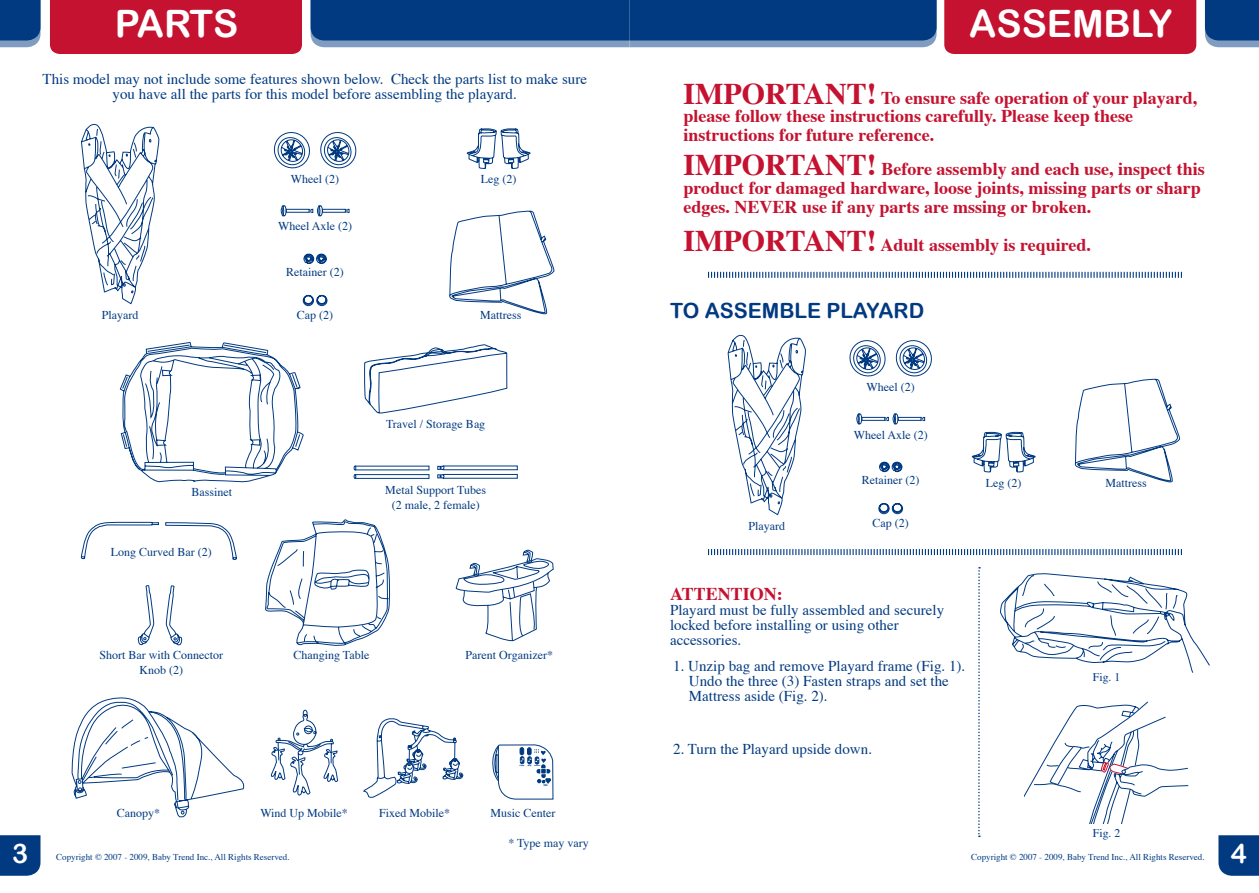
<style>
.page{position:relative;width:1259px;height:893px;background:#fff}
.page>*{position:absolute;margin:0;border:0;box-sizing:border-box;transform-origin:0 0}
.t1{font:37.8px "Arial Rounded MT Bold";color:#fff}
.t2{font:27px "Arial Rounded MT Bold";color:#fff}
.t3{font:21px "Arial Rounded MT Bold";color:#013a81}
.t4{font:700 18px/18.9px "Times";color:#c41230}
.t5{font:15px/15px "Times";color:#013a81}
.t6{font:12px/14.4px "Times";color:#013a81;text-align:center}
.t7{font:11.7px "Times";color:#013a81}
.t8{font:9px "Times";color:#013a81}
.t9{font:700 2.1px "Myriad";color:#013a81}
.t10{font:700 1.8px/1.5px "Myriad";color:#013a81}
.s1{font-size:30px}
</style>
<div class="page">
<div style="left:50px;top:0;width:252px;height:54px;background:#c41230"></div>
<svg style="left:0;top:0;width:40px;height:47px"></svg>
<div style="left:0;top:835px;width:40px;height:41px;background:#013a81"></div>
<div style="left:944px;top:0;width:252px;height:54px;background:#c41230"></div>
<svg style="left:310px;top:0;width:626px;height:47px"></svg>
<svg style="left:1205px;top:0;width:54px;height:47px"></svg>
<svg style="left:1218px;top:835px;width:41px;height:41px"></svg>
<svg style="left:708px;top:272px;width:474px;height:6px"></svg>
<svg style="left:1000px;top:573px;width:210px;height:100px"></svg>
<svg style="left:1024px;top:701px;width:164px;height:122px"></svg>
<svg style="left:978px;top:567px;width:2px;height:270px"></svg>
<svg style="left:81px;top:123px;width:78px;height:182px"></svg>
<svg style="left:273px;top:132px;width:84px;height:37px"></svg>
<div style="left:282px;top:205px;width:4px;height:11px;border:1px solid #013a81;border-radius:50%"></div>
<div style="left:286px;top:209px;width:23px;height:4px;border:1px solid #013a81"></div>
<svg style="left:280px;top:205px;width:5px;height:12px"></svg>
<div style="left:318px;top:205px;width:5px;height:11px;border:1px solid #013a81;border-radius:50%"></div>
<div style="left:322px;top:209px;width:24px;height:4px;border:1px solid #013a81"></div>
<svg style="left:344px;top:208px;width:6px;height:5px"></svg>
<svg style="left:308px;top:205px;width:13px;height:12px"></svg>
<svg style="left:302px;top:295px;width:26px;height:11px"></svg>
<svg style="left:466px;top:128px;width:65px;height:41px"></svg>
<svg style="left:449px;top:210px;width:105px;height:105px"></svg>
<svg style="left:119px;top:342px;width:185px;height:141px"></svg>
<svg style="left:265px;top:520px;width:125px;height:126px"></svg>
<svg style="left:492px;top:744px;width:62px;height:56px"></svg>
<svg style="left:303px;top:253px;width:24px;height:11px"></svg>
<svg style="left:353px;top:344px;width:165px;height:135px"></svg>
<svg style="left:81px;top:521px;width:156px;height:39px"></svg>
<svg style="left:137px;top:585px;width:45px;height:61px"></svg>
<svg style="left:270px;top:709px;width:68px;height:87px"></svg>
<svg style="left:363px;top:718px;width:100px;height:80px"></svg>
<svg style="left:455px;top:549px;width:99px;height:93px"></svg>
<svg style="left:71px;top:697px;width:174px;height:121px"></svg>
<svg style="left:727px;top:334px;width:79px;height:181px"></svg>
<svg style="left:849px;top:340px;width:83px;height:37px"></svg>
<div style="left:858px;top:413px;width:4px;height:11px;border:1px solid #013a81;border-radius:50%"></div>
<div style="left:861px;top:417px;width:24px;height:4px;border:1px solid #013a81"></div>
<svg style="left:856px;top:413px;width:4px;height:12px"></svg>
<div style="left:894px;top:413px;width:4px;height:11px;border:1px solid #013a81;border-radius:50%"></div>
<div style="left:898px;top:417px;width:23px;height:4px;border:1px solid #013a81"></div>
<svg style="left:920px;top:416px;width:5px;height:5px"></svg>
<svg style="left:884px;top:413px;width:13px;height:12px"></svg>
<svg style="left:878px;top:503px;width:25px;height:11px"></svg>
<svg style="left:879px;top:461px;width:23px;height:11px"></svg>
<svg style="left:971px;top:432px;width:65px;height:41px"></svg>
<svg style="left:1074px;top:378px;width:105px;height:105px"></svg>
<svg style="left:708px;top:549px;width:474px;height:6px"></svg>
<h1 class="t1" style="left:115px;top:1px;width:125px">PARTS</h1>
<p class="t5" style="left:42px;top:70px;width:546px;text-align:center">This model may not include some features shown below. Check the parts list to make sure you have all the parts for this model before assembling the playard.</p>
<p class="t6" style="left:102px;top:307px;width:38px">Playard</p>
<p class="t6" style="left:291px;top:171px;width:50px">Wheel (2)</p>
<p class="t6" style="left:278px;top:218px;width:75px">Wheel Axle (2)</p>
<p class="t6" style="left:286px;top:264px;width:59px">Retainer (2)</p>
<p class="t6" style="left:297px;top:307px;width:38px">Cap (2)</p>
<p class="t6" style="left:481px;top:171px;width:37px">Leg (2)</p>
<p class="t6" style="left:480px;top:307px;width:43px">Mattress</p>
<p class="t6" style="left:386px;top:415px;width:101px">Travel / Storage Bag</p>
<p class="t6" style="left:191px;top:484px;width:42px">Bassinet</p>
<p class="t6" style="left:385px;top:482px;width:102px">Metal Support Tubes (2 male, 2 female)</p>
<p class="t6" style="left:111px;top:544px;width:102px">Long Curved Bar (2)</p>
<p class="t6" style="left:99px;top:647px;width:125px">Short Bar with Connector<br>Knob (2)</p>
<p class="t6" style="left:117px;top:805px;width:45px">Canopy*</p>
<p class="t6" style="left:293px;top:647px;width:77px">Changing Table</p>
<p class="t6" style="left:466px;top:647px;width:89px">Parent Organizer*</p>
<p class="t9" style="left:519px;top:765px;width:6px">sleep</p>
<p class="t9" style="left:528px;top:765px;width:14px">play nature</p>
<p class="t6" style="left:260px;top:805px;width:89px">Wind Up Mobile*</p>
<p class="t6" style="left:379px;top:805px;width:73px">Fixed Mobile*</p>
<p class="t10" style="left:543px;top:783px;width:6px">mp3 input</p>
<p class="t6" style="left:490px;top:805px;width:66px">Music Center</p>
<h1 class="t1" style="left:969px;top:1px;width:205px">ASSEMBLY</h1>
<p class="t4" style="left:683px;top:86px;width:515px"><span class="s1">IMPORTANT!</span> To ensure safe operation of your playard, please follow these instructions carefully. Please keep these instructions for future reference.</p>
<p class="t4" style="left:683px;top:157px;width:523px"><span class="s1">IMPORTANT!</span> Before assembly and each use, inspect this product for damaged hardware, loose joints, missing parts or sharp edges. NEVER use if any parts are mssing or broken.</p>
<p class="t4" style="left:683px;top:233px;width:409px"><span class="s1">IMPORTANT!</span> Adult assembly is required.</p>
<h3 class="t3" style="left:670px;top:298px;width:256px">TO ASSEMBLE PLAYARD</h3>
<p class="t6" style="left:866px;top:379px;width:50px">Wheel (2)</p>
<p class="t6" style="left:748px;top:517px;width:38px">Playard</p>
<p class="t6" style="left:853px;top:426px;width:75px">Wheel Axle (2)</p>
<p class="t6" style="left:862px;top:472px;width:59px">Retainer (2)</p>
<p class="t6" style="left:872px;top:515px;width:38px">Cap (2)</p>
<p class="t6" style="left:986px;top:474px;width:37px">Leg (2)</p>
<p class="t6" style="left:1105px;top:475px;width:43px">Mattress</p>
<p class="t4" style="left:670px;top:582px;width:114px">ATTENTION:</p>
<p class="t5" style="left:670px;top:601px;width:276px">Playard must be fully assembled and securely locked before installing or using other accessories.</p>
<p class="t5" style="left:689px;top:657px;width:278px;text-indent:-16px">1. Unzip bag and remove Playard frame (Fig. 1).<br>Undo the three (3) Fasten straps and set the<br>Mattress aside (Fig. 2).</p>
<p class="t5" style="left:673px;top:740px;width:200px">2. Turn the Playard upside down.</p>
<p class="t7" style="left:1093px;top:666px;width:29px">Fig. 1</p>
<p class="t7" style="left:1093px;top:822px;width:29px">Fig. 2</p>
<p class="t6" style="left:508px;top:835px;width:82px">* Type may vary</p>
<h2 class="t2" style="left:12px;top:838px;width:18px">3</h2>
<h2 class="t2" style="left:1230px;top:838px;width:18px">4</h2>
<p class="t8" style="left:56px;top:848px;width:235px">Copyright © 2007 - 2009, Baby Trend Inc., All Rights Reserved.</p>
<p class="t8" style="left:971px;top:848px;width:235px">Copyright © 2007 - 2009, Baby Trend Inc., All Rights Reserved.</p>
</div>
